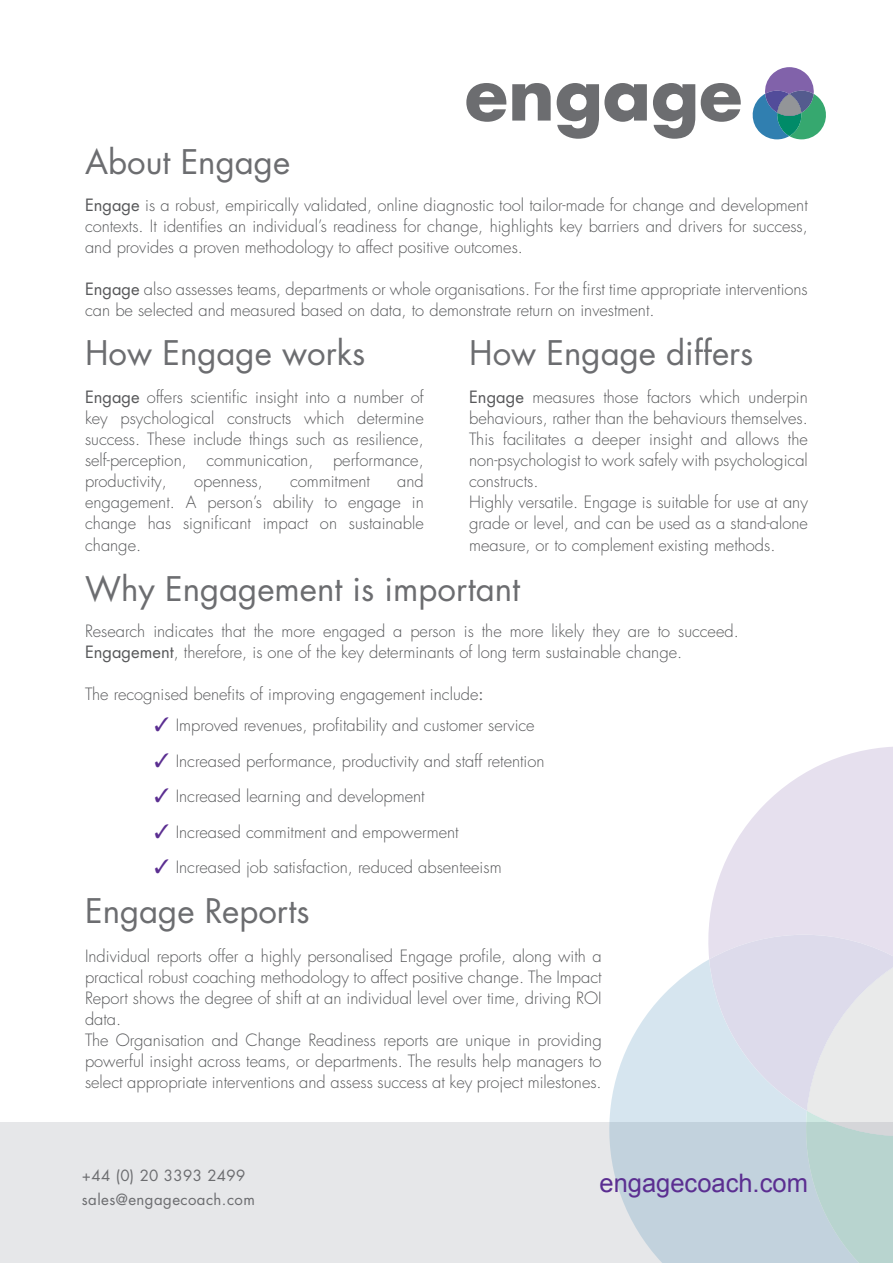
<style>
.page{position:relative;width:893px;height:1263px;background:#fff}
.page>*{position:absolute;margin:0;border:0;box-sizing:border-box;transform-origin:0 0}
.t1{font:700 566.85px "Futura LT Pro";color:#6c6d70}
.t2{font:700 70.8px "Futura LT Pro";color:#6c6d70}
.t3{font:33px "Futura LT Pro";color:#6c6d70}
.t4{font:25.5px "Arial";color:#5b2e91}
.t5{font:300 16.5px/21px "Futura LT Pro";color:#57585a;text-align:justify}
.t6{font:15px "Futura LT Pro";letter-spacing:.03em;color:#6c6d70}
.s1{font-weight:400}
.s2{color:#5b2e91}
</style>
<div class="page">
<svg style="left:752px;top:67px;width:74px;height:72px"></svg>
<div style="left:0;top:1123px;width:893px;height:140px;background:#e6e7e9"></div>
<svg style="left:594px;top:962px;width:110px;height:301px"></svg>
<svg style="left:704px;top:747px;width:189px;height:516px;background:#dbdfe8"></svg>
<p class="t3" style="left:85px;top:139px;width:207px">About Engage</p>
<p class="t2" style="left:465px;top:39px;width:279px">engage</p>
<p class="t5" style="left:85px;top:195px;width:724px"><span class="s1">Engage</span> is a robust, empirically validated, online diagnostic tool tailor-made for change and development contexts. It identifies an individual’s readiness for change, highlights key barriers and drivers for success, and provides a proven methodology to affect positive outcomes.</p>
<p class="t5" style="left:85px;top:279px;width:724px"><span class="s1">Engage</span> also assesses teams, departments or whole organisations. For the first time appropriate interventions can be selected and measured based on data, to demonstrate return on investment.</p>
<p class="t3" style="left:85px;top:331px;width:282px">How Engage works</p>
<p class="t5" style="left:85px;top:386px;width:340px"><span class="s1">Engage</span> offers scientific insight into a number of key psychological constructs which determine success. These include things such as resilience, self-perception, communication, performance, productivity,</p>
<p class="t5" style="left:85px;top:470px;width:340px;text-indent:312px">and engagement. A person’s ability to engage in change has significant impact on sustainable</p>
<p class="t5" style="left:85px;top:535px;width:58px">change.</p>
<p class="t5" style="left:194px;top:470px;width:70px">openness,</p>
<p class="t5" style="left:290px;top:470px;width:81px">commitment</p>
<p class="t3" style="left:469px;top:331px;width:286px">How Engage differs</p>
<p class="t5" style="left:469px;top:386px;width:340px"><span class="s1">Engage</span> measures those factors which underpin behaviours, rather than the behaviours themselves.<br>This facilitates a deeper insight and allows the non-psychologist to work safely with psychological constructs.</p>
<p class="t5" style="left:469px;top:491px;width:340px">Highly versatile. Engage is suitable for use at any grade or level, and can be used as a stand-alone</p>
<p class="t5" style="left:469px;top:535px;width:308px">measure, or to complement existing methods.</p>
<p class="t3" style="left:85px;top:566px;width:437px">Why Engagement is important</p>
<p class="t5" style="left:85px;top:621px;width:655px">Research indicates that the more engaged a person is the more likely they are to succeed.<br><span class="s1">Engagement</span>, therefore, is one of the key determinants of long term sustainable change.</p>
<p class="t5" style="left:85px;top:684px;width:400px">The recognised benefits of improving engagement include<span class="s1">:</span></p>
<p class="t5" style="left:154px;top:715px;width:382px"><span class="s2">✓</span> Improved revenues, profitability and customer service</p>
<p class="t5" style="left:154px;top:750px;width:392px"><span class="s2">✓</span> Increased performance, productivity and staff retention</p>
<p class="t5" style="left:154px;top:786px;width:272px"><span class="s2">✓</span> Increased learning and development</p>
<p class="t5" style="left:154px;top:821px;width:306px"><span class="s2">✓</span> Increased commitment and empowerment</p>
<p class="t5" style="left:154px;top:857px;width:349px"><span class="s2">✓</span> Increased job satisfaction, reduced absenteeism</p>
<h1 class="t1" style="left:181px;top:524px;width:347px">e</h1>
<p class="t3" style="left:85px;top:888px;width:226px">Engage Reports</p>
<p class="t5" style="left:85px;top:945px;width:518px">Individual reports offer a highly personalised Engage profile, along with a practical robust coaching methodology to affect positive change. The Impact Report shows the degree of shift at an individual level over time, driving ROI data.</p>
<p class="t5" style="left:85px;top:1029px;width:518px">The Organisation and Change Readiness reports are unique in providing powerful insight across teams, or departments. The results help managers to</p>
<p class="t5" style="left:85px;top:1071px;width:518px">select appropriate interventions and assess success at key project milestones.</p>
<p class="t6" style="left:82px;top:1165px;width:165px">+44 (0) 20 3393 2499</p>
<p class="t6" style="left:82px;top:1189px;width:174px">sales@engagecoach.com</p>
<p class="t4" style="left:599px;top:1167px;width:210px">engagecoach.com</p>
</div>
